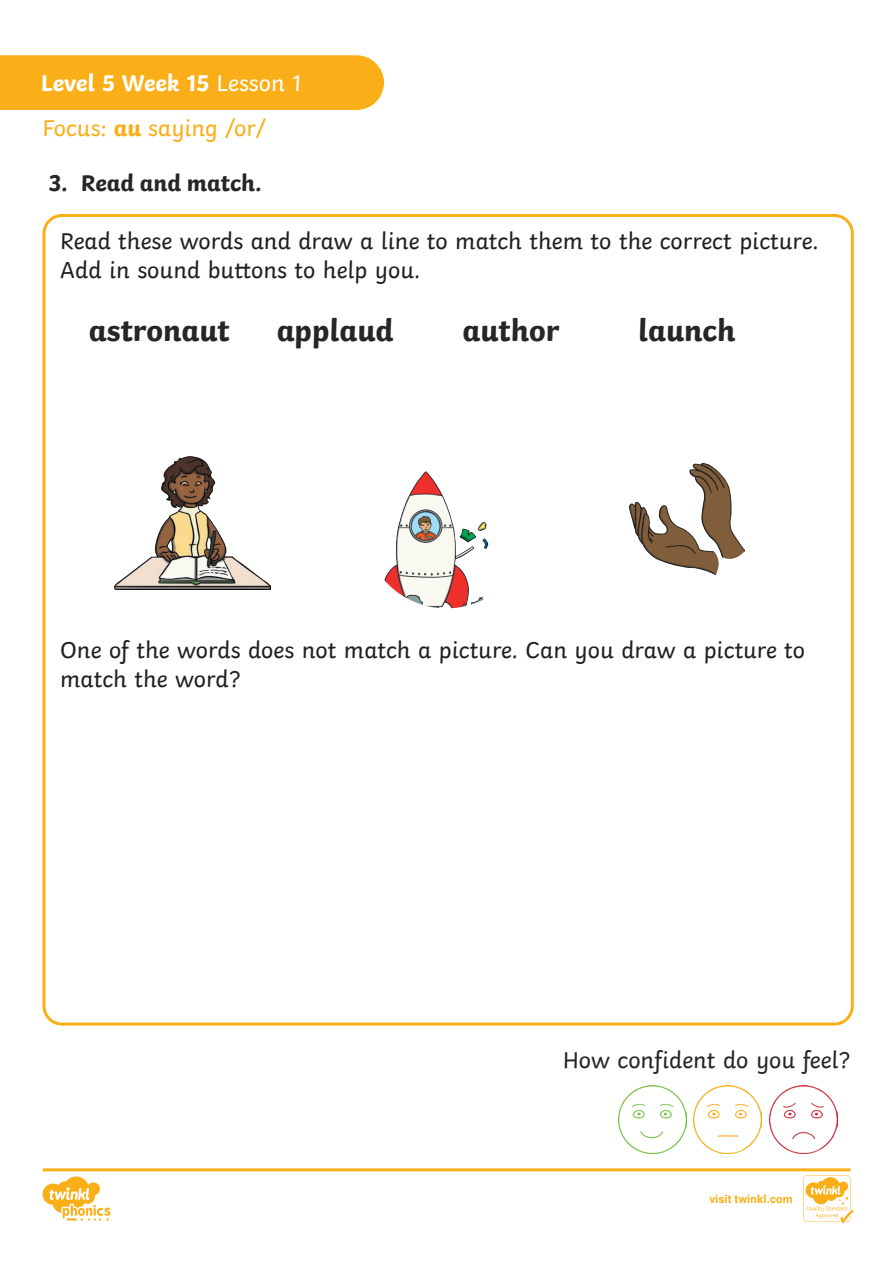
<style>
.page{position:relative;width:893px;height:1263px;background:#fff}
.page>*{position:absolute;margin:0;border:0;box-sizing:border-box;transform-origin:0 0}
.Heading_3{font:700 31.5px "Twinkl";color:#282526}
.t1{font:24px/28.8px "Twinkl";color:#231f20}
.KS1_Body_Copy{font:24px "Twinkl";color:#282526}
.t2{font:700 24px "Twinkl";color:#fff}
.t3{font:24px "Twinkl";color:#faaf18}
.t4{font:700 24px "Twinkl";color:#282526}
.t5{font:700 11.4px "Roboto";letter-spacing:.02em;color:#faaf18}
.s1{font-weight:400}
.s2{font-weight:700}
</style>
<div class="page">
<svg style="left:43px;top:1168px;width:810px;height:55px"></svg>
<img style="left:618px;top:1085px;width:68px;height:68px">
<img style="left:694px;top:1085px;width:67px;height:68px">
<img style="left:769px;top:1085px;width:68px;height:68px">
<img style="left:115px;top:456px;width:155px;height:133px">
<img style="left:630px;top:463px;width:114px;height:111px">
<div style="left:0;top:55px;width:384px;height:55px;background:#faaf18"></div>
<img style="left:384px;top:471px;width:105px;height:137px">
<p class="t2" style="left:41px;top:63px;width:262px">Level 5 Week 15 <span class="s1">Lesson 1</span></p>
<p class="t3" style="left:43px;top:110px;width:225px">Focus: <span class="s2">au</span> saying /or/</p>
<p class="t4" style="left:49px;top:163px;width:215px">3. Read and match.</p>
<p class="t1" style="left:60px;top:224px;width:760px">Read these words and draw a line to match them to the correct picture.<br>Add in sound buttons to help you.</p>
<p class="Heading_3" style="left:89px;top:305px;width:143px">astronaut</p>
<p class="Heading_3" style="left:277px;top:305px;width:118px">applaud</p>
<p class="Heading_3" style="left:462px;top:305px;width:99px">author</p>
<p class="Heading_3" style="left:638px;top:305px;width:99px">launch</p>
<p class="t1" style="left:60px;top:634px;width:746px">One of the words does not match a picture. Can you draw a picture to match the word?</p>
<p class="KS1_Body_Copy" style="left:563px;top:1041px;width:289px">How confident do you feel?</p>
<p class="t5" style="left:709px;top:1191px;width:85px">visit twinkl.com</p>
</div>
